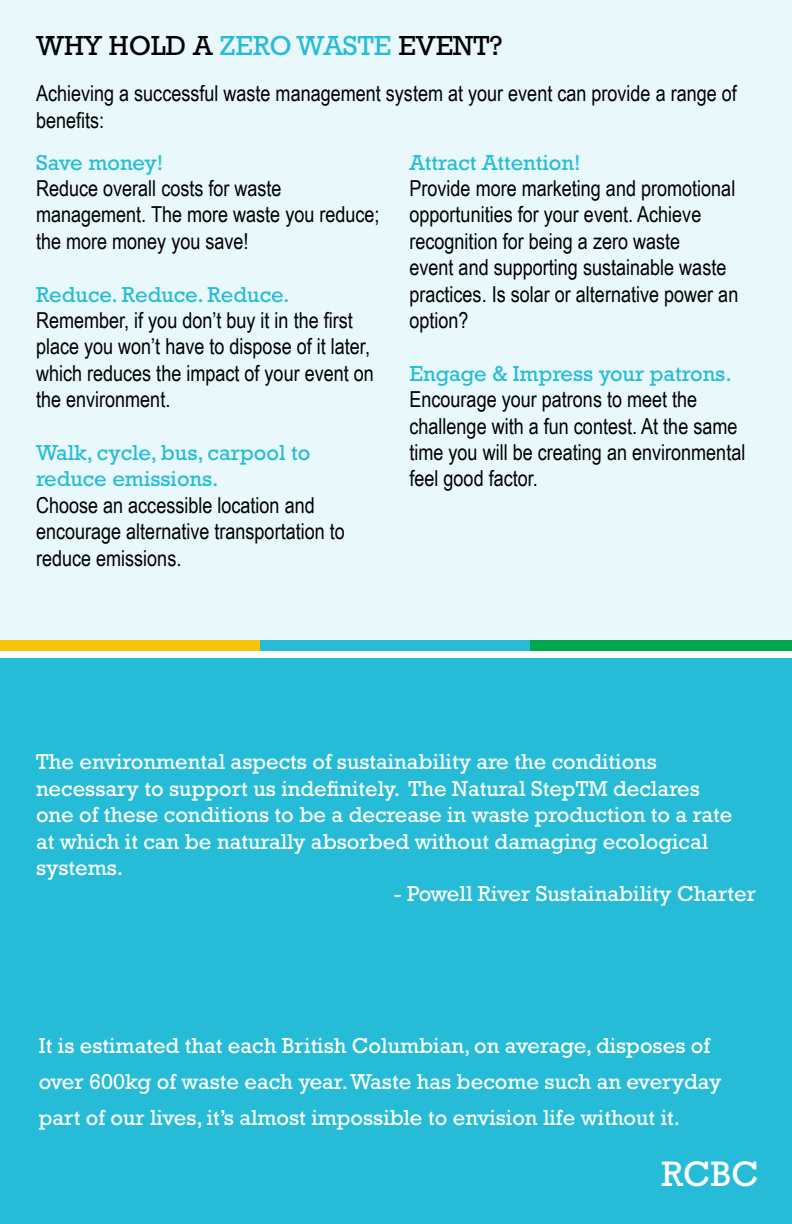
<style>
.page{position:relative;width:792px;height:1224px;background:#fff}
.page>*{position:absolute;margin:0;border:0;box-sizing:border-box;transform-origin:0 0}
.t1{font:36px "Rockwell Std";color:#fff}
.t2{font:28px "Rockwell Std";color:#000}
.t3{font:22px/26.4px "Arial Narrow";color:#000}
.t4{font:22px/26.4px "Rockwell Std";color:#fff}
.t5{font:22px/26.4px "Rockwell Std";color:#26bcd7}
.s1{color:#26bcd7}
</style>
<div class="page">
<div style="left:0;top:639px;width:262px;height:12px;background:#f7c407"></div>
<div style="left:260px;top:639px;width:275px;height:12px;background:#26bcd7"></div>
<div style="left:530px;top:639px;width:262px;height:12px;background:#00a94f"></div>
<div style="left:0;top:658px;width:792px;height:566px;background:#26bcd7"></div>
<div style="left:0;top:0;width:792px;height:639px;background:#e9f8fb"></div>
<p class="t2" style="left:36px;top:29px;width:468px">WHY HOLD A <span class="s1">ZERO WASTE</span> EVENT?</p>
<p class="t3" style="left:36px;top:80px;width:702px">Achieving a successful waste management system at your event can provide a range of benefits:</p>
<p class="t5" style="left:36px;top:149px;width:129px">Save money!</p>
<p class="t3" style="left:36px;top:174px;width:345px">Reduce overall costs for waste management. The more waste you reduce; the more money you save!</p>
<p class="t5" style="left:36px;top:281px;width:255px">Reduce. Reduce. Reduce.</p>
<p class="t3" style="left:36px;top:306px;width:339px">Remember, if you don’t buy it in the first place you won’t have to dispose of it later, which reduces the impact of your event on the environment.</p>
<p class="t5" style="left:36px;top:439px;width:276px">Walk, cycle, bus, carpool to reduce emissions.</p>
<p class="t3" style="left:36px;top:491px;width:310px">Choose an accessible location and encourage alternative transportation to reduce emissions.</p>
<p class="t5" style="left:409px;top:149px;width:173px">Attract Attention!</p>
<p class="t3" style="left:409px;top:174px;width:330px">Provide more marketing and promotional opportunities for your event. Achieve recognition for being a zero waste<br>event and supporting sustainable waste practices. Is solar or alternative power an option?</p>
<p class="t5" style="left:409px;top:360px;width:324px">Engage &amp; Impress your patrons.</p>
<p class="t3" style="left:409px;top:385px;width:337px">Encourage your patrons to meet the challenge with a fun contest. At the same time you will be creating an environmental feel good factor.</p>
<p class="t4" style="left:36px;top:749px;width:698px">The environmental aspects of sustainability are the conditions necessary to support us indefinitely. The Natural StepTM declares one of these conditions to be a decrease in waste production to a rate at which it can be naturally absorbed without damaging ecological systems.</p>
<p class="t4" style="left:394px;top:881px;width:364px">- Powell River Sustainability Charter</p>
<p class="t4" style="left:39px;top:1027px;width:684px;line-height:36px">It is estimated that each British Columbian, on average, disposes of over 600kg of waste each year. Waste has become such an everyday part of our lives, it’s almost impossible to envision life without it.</p>
<h1 class="t1" style="left:661px;top:1153px;width:99px">RCBC</h1>
</div>
